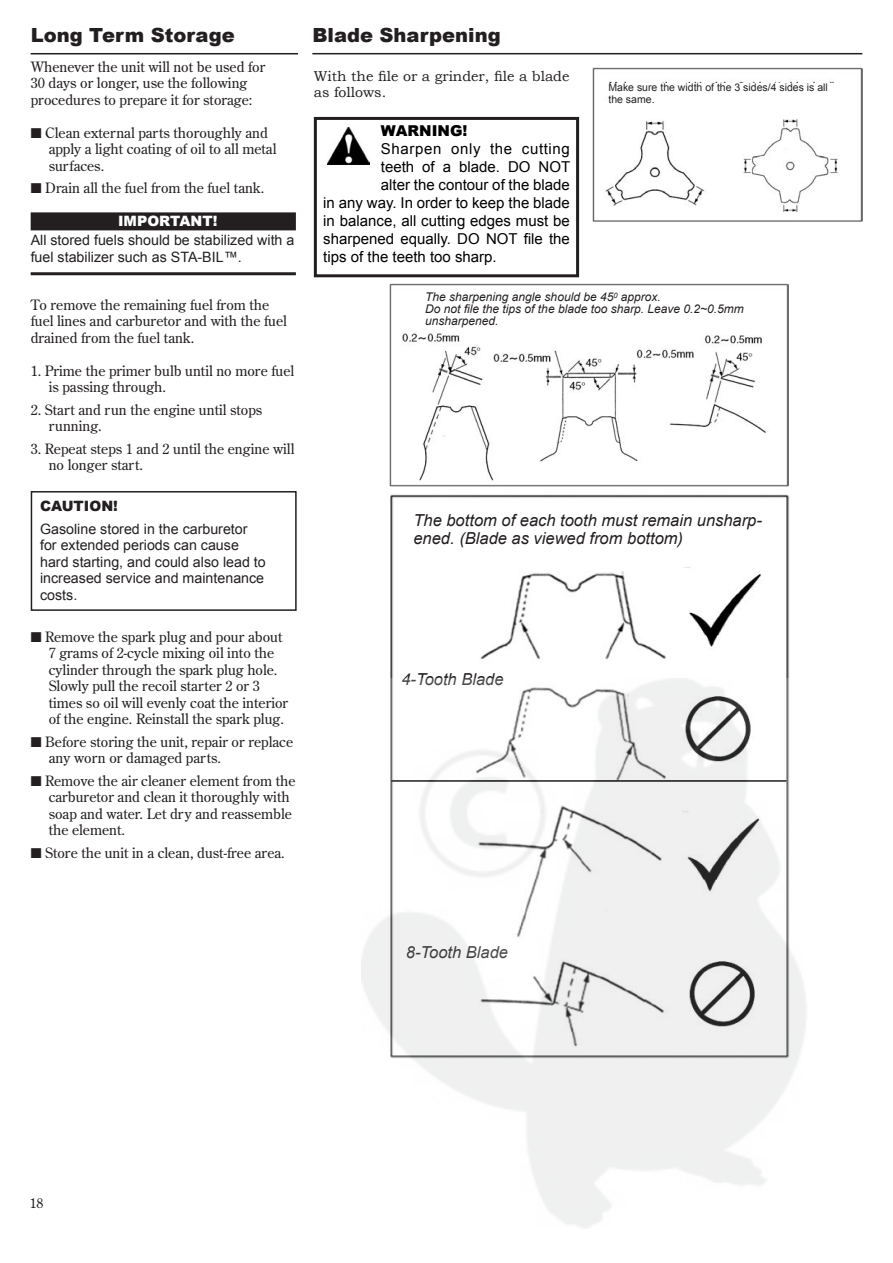
<style>
.page{position:relative;width:893px;height:1263px;background:#fff}
.page>*{position:absolute;margin:0;border:0;box-sizing:border-box;transform-origin:0 0}
.t1{font:900 19.5px "Arial";color:#231f20}
.t2{font:italic 16.5px/18px "Arial";color:#231f20}
.t3{font:15px "Arial";color:#000}
.t4{font:15px "Arial";letter-spacing:.045em;color:#000}
.t5{font:900 15px "Arial";color:#000}
.t6{font:14.25px/16.5px "Century Old Style Std";color:#231f20}
.t7{font:14.25px/16.5px "Arial";color:#231f20}
.t8{font:14.25px/16.5px "Bookman Old Style";color:#231f20}
.t9{font:900 14.25px "Arial";color:#fff}
.t10{font:900 14.25px "Arial";color:#231f20}
.t11{font:13.5px "Century Old Style Std";color:#231f20}
.t12{font:italic 12px/12px "Arial";color:#231f20}
.t13{font:10.5px/12px "Arial";color:#231f20}
</style>
<div class="page">
<hr style="left:31px;top:53px;width:267px;height:1px;background:#231f20">
<div style="left:31px;top:212px;width:265px;height:18px;background:#231f20"></div>
<hr style="left:31px;top:272px;width:265px;height:3px;background:#231f20">
<div style="left:31px;top:491px;width:266px;height:120px;border:2px solid #231f20"></div>
<hr style="left:312px;top:53px;width:550px;height:1px;background:#231f20">
<div style="left:314px;top:117px;width:265px;height:160px;border:3px solid #231f20"></div>
<img style="left:328px;top:128px;width:42px;height:36px">
<img style="left:390px;top:283px;width:399px;height:203px">
<img style="left:390px;top:494px;width:400px;height:184px">
<img style="left:592px;top:68px;width:270px;height:154px">
<div style="left:608px;top:83px;width:230px;height:27px;background:#fff"></div>
<img style="left:361px;top:678px;width:445px;height:551px">
<h1 class="t1" style="left:31px;top:21px;width:206px">Long Term Storage</h1>
<p class="t6" style="left:31px;top:58px;width:236px">Whenever the unit will not be used for<br>30 days or longer, use the following procedures to prepare it for storage:</p>
<p class="t6" style="left:49px;top:124px;width:229px;text-indent:-18px">■ Clean external parts thoroughly and apply a light coating of oil to all metal surfaces.</p>
<p class="t6" style="left:31px;top:180px;width:235px">■ Drain all the fuel from the fuel tank.</p>
<p class="t9" style="left:118px;top:210px;width:101px">IMPORTANT!</p>
<p class="t7" style="left:31px;top:232px;width:265px">All stored fuels should be stabilized with a fuel stabilizer such as STA-BIL™.</p>
<p class="t6" style="left:31px;top:296px;width:258px">To remove the remaining fuel from the fuel lines and carburetor and with the fuel drained from the fuel tank.</p>
<p class="t6" style="left:49px;top:362px;width:247px;text-indent:-18px">1. Prime the primer bulb until no more fuel is passing through.</p>
<p class="t6" style="left:49px;top:401px;width:215px;text-indent:-18px">2. Start and run the engine until stops running.</p>
<p class="t6" style="left:49px;top:440px;width:247px;text-indent:-18px">3. Repeat steps 1 and 2 until the engine will no longer start.</p>
<p class="t10" style="left:40px;top:496px;width:79px">CAUTION!</p>
<p class="t7" style="left:40px;top:521px;width:227px">Gasoline stored in the carburetor for extended periods can cause hard starting, and could also lead to increased service and maintenance costs.</p>
<p class="t6" style="left:49px;top:628px;width:241px;text-indent:-18px">■ Remove the spark plug and pour about 7 grams of 2-cycle mixing oil into the cylinder through the spark plug hole.<br>Slowly pull the recoil starter 2 or 3 times so oil will evenly coat the interior of the engine. Reinstall the spark plug.</p>
<p class="t6" style="left:49px;top:733px;width:246px;text-indent:-18px">■ Before storing the unit, repair or replace any worn or damaged parts.</p>
<p class="t6" style="left:49px;top:772px;width:248px;text-indent:-18px">■ Remove the air cleaner element from the carburetor and clean it thoroughly with soap and water. Let dry and reassemble the element.</p>
<p class="t6" style="left:31px;top:844px;width:256px">■ Store the unit in a clean, dust-free area.</p>
<h1 class="t1" style="left:312px;top:21px;width:190px">Blade Sharpening</h1>
<p class="t8" style="left:314px;top:68px;width:257px">With the file or a grinder, file a blade as follows.</p>
<p class="t5" style="left:381px;top:120px;width:88px">WARNING!</p>
<p class="t4" style="left:381px;top:139px;width:191px">Sharpen only the cutting</p>
<p class="t3" style="left:381px;top:157px;width:191px">teeth of a blade. DO NOT</p>
<p class="t3" style="left:381px;top:175px;width:190px">alter the contour of the blade</p>
<p class="t3" style="left:323px;top:193px;width:248px">in any way. In order to keep the blade</p>
<p class="t3" style="left:323px;top:211px;width:248px">in balance, all cutting edges must be</p>
<p class="t3" style="left:323px;top:229px;width:248px">sharpened equally. DO NOT file the</p>
<p class="t3" style="left:323px;top:247px;width:175px">tips of the teeth too sharp.</p>
<p class="t13" style="left:608px;top:81px;width:221px">Make sure the width of the 3 sides/4 sides is all the same.</p>
<p class="t12" style="left:425px;top:291px;width:320px">The sharpening angle should be 45<sup>0</sup> approx.<br>Do not file the tips of the blade too sharp. Leave 0.2~0.5mm unsharpened.</p>
<p class="t2" style="left:413px;top:512px;width:350px">The bottom of each tooth must remain unsharp&shy;ened. (Blade as viewed from bottom)</p>
<p class="t2" style="left:401px;top:671px;width:104px">4-Tooth Blade</p>
<p class="t2" style="left:406px;top:944px;width:104px">8-Tooth Blade</p>
<p class="t11" style="left:30px;top:1195px;width:15px">18</p>
</div>
